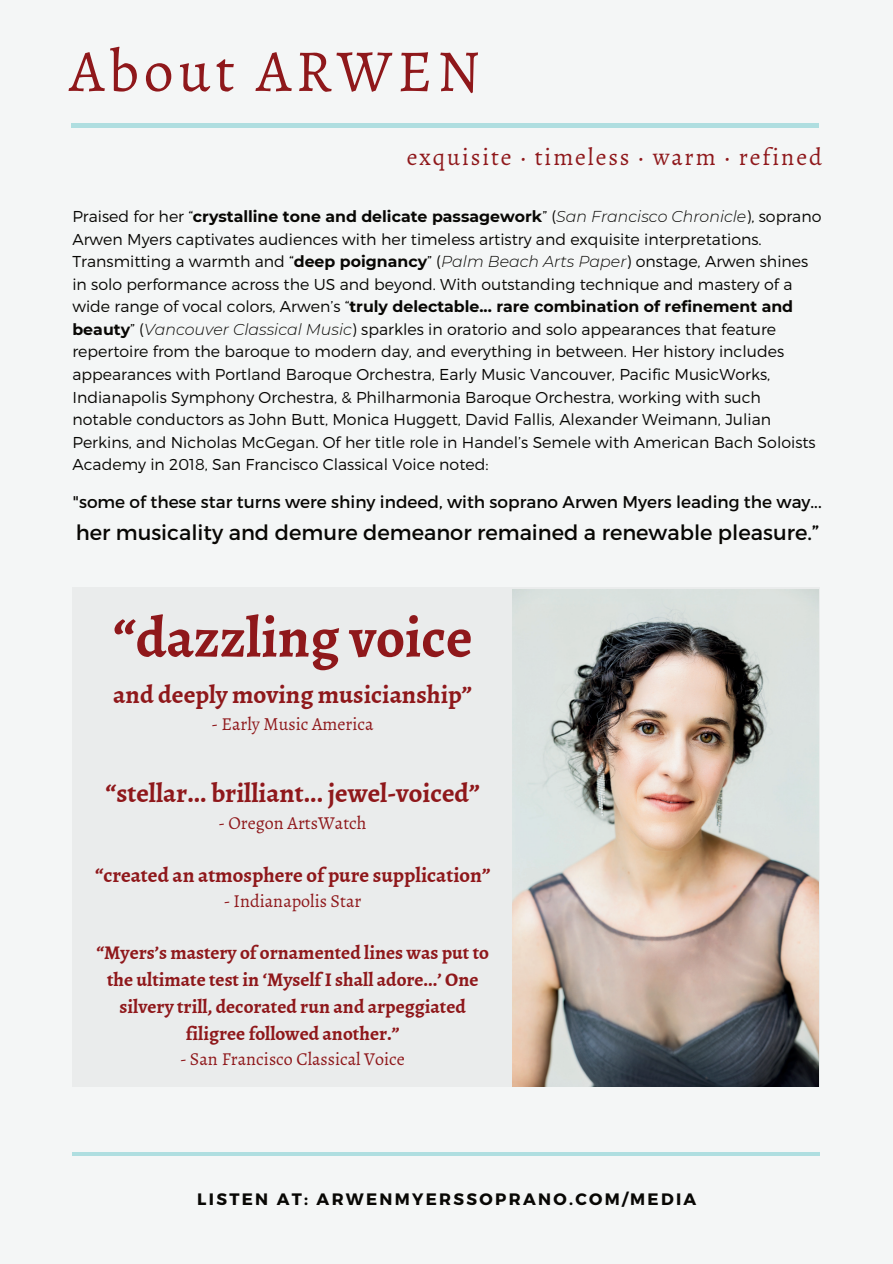
<style>
.page{position:relative;width:893px;height:1264px;background:#fff}
.page>*{position:absolute;margin:0;border:0;box-sizing:border-box;transform-origin:0 0}
.t1{font:59.55px "Sahitya";letter-spacing:.08em;color:#8f181b}
.t2{font:700 57px "Sahitya";color:#8f181b}
.t3{font:700 27px "Sahitya";color:#8f181b}
.t4{font:700 25.5px "Sahitya";color:#8f181b}
.t5{font:24px "Sahitya";letter-spacing:.08em;color:#8f181b}
.t6{font:21px "Montserrat";color:#080704}
.t7{font:700 21px "Sahitya";color:#8f181b}
.t8{font:700 19.5px/27px "Sahitya";color:#8f181b;text-align:center}
.t9{font:18px "Sahitya";color:#8f181b}
.t10{font:16.95px "Montserrat";color:#080704}
.t11{font:700 16.5px "Montserrat";letter-spacing:.14em;color:#080704}
.t12{font:300 15.75px/22.5px "Montserrat";color:#080704}
.s1{font-weight:700}
.s2{font-style:italic}
</style>
<div class="page">
<div style="left:0;top:0;width:892px;height:1263px;background:#f4f6f6"></div>
<hr style="left:72px;top:124px;width:747px;height:3px;background:#afdee0">
<hr style="left:72px;top:1152px;width:747px;height:3px;background:#afdee0">
<div style="left:72px;top:588px;width:747px;height:498px;background:#eaecec"></div>
<img style="left:512px;top:589px;width:306px;height:497px">
<h1 class="t1" style="left:69px;top:28px;width:412px">About ARWEN</h1>
<h3 class="t5" style="left:407px;top:140px;width:416px">exquisite · timeless · warm · refined</h3>
<p class="t12" style="left:72px;top:205px;width:750px">Praised for her “<span class="s1">crystalline tone and delicate passagework</span>” (<span class="s2">San Francisco Chronicle</span>), soprano Arwen Myers captivates audiences with her timeless artistry and exquisite interpretations.<br>Transmitting a warmth and “<span class="s1">deep poignancy</span>” (<span class="s2">Palm Beach Arts Paper</span>) onstage, Arwen shines in solo performance across the US and beyond. With outstanding technique and mastery of a wide range of vocal colors, Arwen’s “<span class="s1">truly delectable... rare combination of refinement and beauty</span>” (<span class="s2">Vancouver Classical Music</span>) sparkles in oratorio and solo appearances that feature repertoire from the baroque to modern day, and everything in between. Her history includes appearances with Portland Baroque Orchestra, Early Music Vancouver, Pacific MusicWorks, Indianapolis Symphony Orchestra, &amp; Philharmonia Baroque Orchestra, working with such notable conductors as John Butt, Monica Huggett, David Fallis, Alexander Weimann, Julian Perkins, and Nicholas McGegan. Of her title role in Handel’s Semele with American Bach Soloists Academy in 2018, San Francisco Classical Voice noted:</p>
<p class="t10" style="left:73px;top:492px;width:750px">"some of these star turns were shiny indeed, with soprano Arwen Myers leading the way...</p>
<h3 class="t6" style="left:76px;top:520px;width:744px">her musicality and demure demeanor remained a renewable pleasure.”</h3>
<h2 class="t2" style="left:113px;top:593px;width:361px">“dazzling voice</h2>
<h3 class="t4" style="left:113px;top:674px;width:360px">and deeply moving musicianship”</h3>
<p class="t9" style="left:212px;top:710px;width:163px">- Early Music America</p>
<h3 class="t3" style="left:105px;top:771px;width:376px">“stellar... brilliant... jewel-voiced”</h3>
<p class="t9" style="left:219px;top:809px;width:149px">- Oregon ArtsWatch</p>
<h3 class="t7" style="left:95px;top:858px;width:397px">“created an atmosphere of pure supplication”</h3>
<p class="t9" style="left:224px;top:888px;width:139px">- Indianapolis Star</p>
<p class="t8" style="left:96px;top:939px;width:394px">“Myers’s mastery of ornamented lines was put to the ultimate test in ‘Myself I shall adore...’ One silvery trill, decorated run and arpeggiated filigree followed another.”</p>
<p class="t9" style="left:180px;top:1046px;width:226px">- San Francisco Classical Voice</p>
<p class="t11" style="left:197px;top:1189px;width:500px">LISTEN AT: ARWENMYERSSOPRANO.COM/MEDIA</p>
</div>
